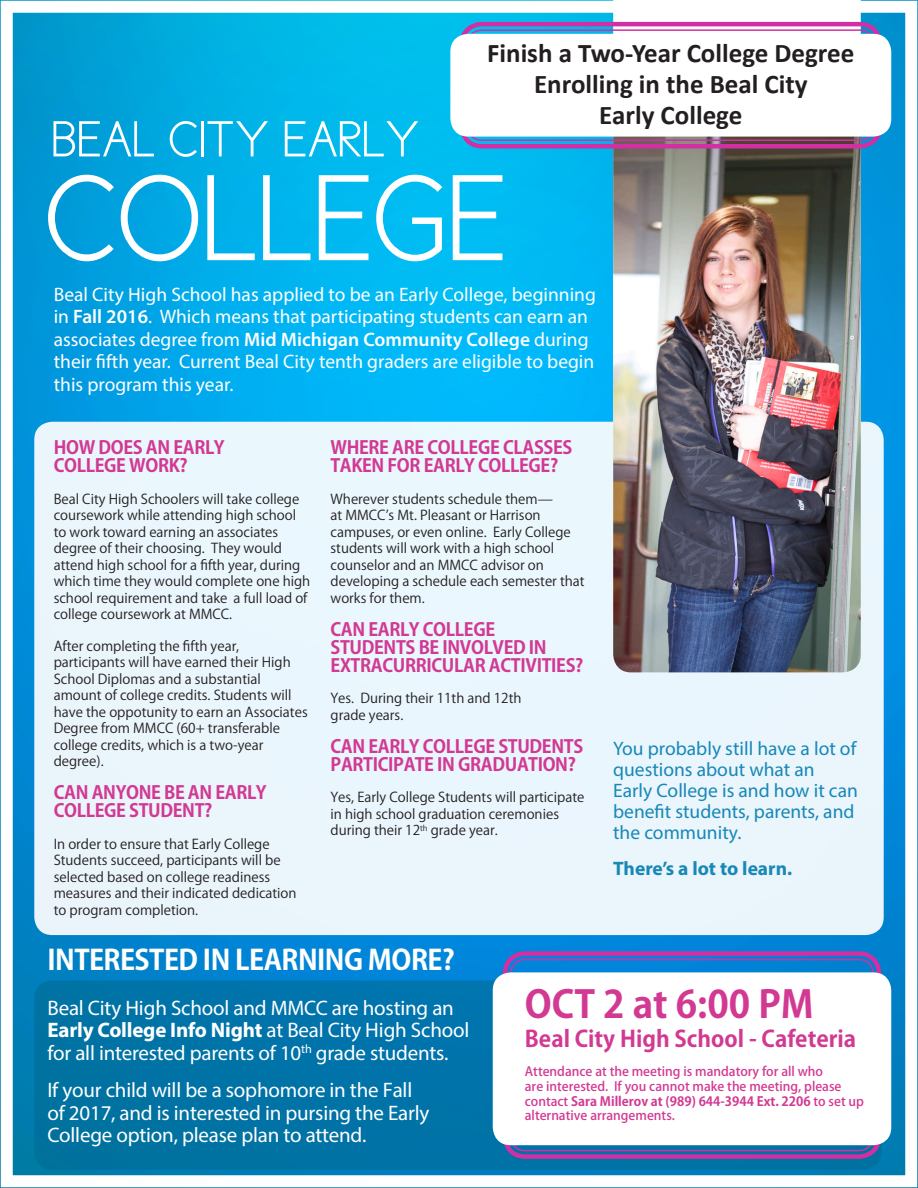
<style>
.page{position:relative;width:918px;height:1188px;background:#fff}
.page>*{position:absolute;margin:0;border:0;box-sizing:border-box;transform-origin:0 0}
.t1{font:123px "Cicle Semi";color:#fff}
.t2{font:51px "Cicle Semi";color:#fff}
.t3{font:700 37.5px "Koz Go Pro";color:#d23993}
.titleQ{font:700 27.75px "Koz Go Pro";letter-spacing:-.02em;color:#fff}
.t4{font:700 27px/31px "Calibri";color:#231f20;text-align:center}
.t5{font:700 22.5px "Koz Go Pro";color:#d23993}
.titleQ-2{font:21px/22.5px "Myriad Pro";letter-spacing:-.01em;color:#fff}
.t6{font:19.5px/22.4px "Myriad Pro";color:#fff}
.t7{font:19.5px/21px "Myriad Pro";color:#1888b7}
.t8{font:700 19.5px "Myriad Pro";color:#1888b7}
.titleQ-3{font:700 18px/18px "Koz Go Pro";letter-spacing:-.02em;color:#d23993}
.t9{font:13.5px/16.5px "Koz Go Pro";color:#231f20}
.t10{font:500 12.75px/14.7px "Koz Go Pro";color:#d23993}
.s1{font-weight:600}
.s2{font-weight:700}
</style>
<div class="page">
<img style="left:0;top:1px;width:918px;height:1187px">
<div style="left:34px;top:422px;width:850px;height:513px;background:#eaf6fd;border-radius:18px"></div>
<img style="left:613px;top:137px;width:248px;height:535px">
<div style="left:34px;top:980px;width:848px;height:190px;background:#0073a6;border-radius:18px"></div>
<div style="left:460px;top:22px;width:422px;height:126px;border:4px solid #d12fa3;border-radius:20px"></div>
<div style="left:467px;top:29px;width:408px;height:112px;border:2px solid #d12fa3;border-radius:14px"></div>
<div style="left:1px;top:1px;width:916px;height:1186px;border:12px solid #fff"></div>
<div style="left:450px;top:34px;width:441px;height:103px;background:#fff;border-radius:18px"></div>
<div style="left:503px;top:951px;width:378px;height:208px;border:4px solid #d12fa3;border-radius:20px"></div>
<div style="left:510px;top:959px;width:364px;height:192px;border:2px solid #d12fa3;border-radius:14px"></div>
<div style="left:493px;top:972px;width:398px;height:173px;background:#fff;border-radius:18px"></div>
<p class="t2" style="left:51px;top:112px;width:370px">BEAL CITY EARLY</p>
<p class="t4" style="left:487px;top:36px;width:369px">Finish a Two-Year College Degree<br>Enrolling in the Beal City<br>Early College</p>
<p class="t1" style="left:45px;top:154px;width:464px">COLLEGE</p>
<p class="t6" style="left:54px;top:283px;width:544px">Beal City High School has applied to be an Early College, beginning in <span class="s1">Fall 2016</span>. Which means that participating students can earn an associates degree from <span class="s1">Mid Michigan Community College</span> during their fifth year. Current Beal City tenth graders are eligible to begin this program this year.</p>
<p class="titleQ-3" style="left:54px;top:440px;width:172px">HOW DOES AN EARLY<br>COLLEGE WORK?</p>
<p class="t9" style="left:54px;top:491px;width:258px">Beal City High Schoolers will take college coursework while attending high school to work toward earning an associates degree of their choosing. They would attend high school for a fifth year, during which time they would complete one high school requirement and take a full load of college coursework at MMCC.</p>
<p class="t9" style="left:54px;top:638px;width:256px">After completing the fifth year, participants will have earned their High School Diplomas and a substantial amount of college credits. Students will have the oppotunity to earn an Associates Degree from MMCC (60+ transferable college credits, which is a two-year degree).</p>
<p class="titleQ-3" style="left:54px;top:785px;width:214px">CAN ANYONE BE AN EARLY<br>COLLEGE STUDENT?</p>
<p class="t9" style="left:54px;top:836px;width:244px">In order to ensure that Early College Students succeed, participants will be selected based on college readiness measures and their indicated dedication to program completion.</p>
<p class="titleQ-3" style="left:331px;top:440px;width:243px">WHERE ARE COLLEGE CLASSES<br>TAKEN FOR EARLY COLLEGE?</p>
<p class="t9" style="left:331px;top:491px;width:256px">Wherever students schedule them—<br>at MMCC’s Mt. Pleasant or Harrison campuses, or even online. Early College students will work with a high school counselor and an MMCC advisor on developing a schedule each semester that works for them.</p>
<p class="titleQ-3" style="left:331px;top:621px;width:254px">CAN EARLY COLLEGE<br>STUDENTS BE INVOLVED IN<br>EXTRACURRICULAR ACTIVITIES?</p>
<p class="t9" style="left:331px;top:690px;width:193px">Yes. During their 11th and 12th grade years.</p>
<p class="titleQ-3" style="left:331px;top:738px;width:254px">CAN EARLY COLLEGE STUDENTS<br>PARTICIPATE IN GRADUATION?</p>
<p class="t9" style="left:331px;top:789px;width:255px">Yes, Early College Students will participate in high school graduation ceremonies during their 12<sup>th</sup> grade year.</p>
<p class="t7" style="left:613px;top:737px;width:246px">You probably still have a lot of questions about what an<br>Early College is and how it can benefit students, parents, and the community.</p>
<p class="t8" style="left:613px;top:855px;width:180px">There’s a lot to learn.</p>
<p class="titleQ" style="left:48px;top:942px;width:409px">INTERESTED IN LEARNING MORE?</p>
<p class="titleQ-2" style="left:48px;top:996px;width:423px">Beal City High School and MMCC are hosting an<br><span class="s2">Early College Info Night</span> at Beal City High School for all interested parents of 10<sup>th</sup> grade students.</p>
<p class="titleQ-2" style="left:48px;top:1078px;width:383px">If your child will be a sophomore in the Fall of 2017, and is interested in pursing the Early<br>College option, please plan to attend.</p>
<p class="t3" style="left:525px;top:980px;width:290px">OCT 2 at 6:00 PM</p>
<p class="t5" style="left:525px;top:1024px;width:333px">Beal City High School - Cafeteria</p>
<p class="t10" style="left:525px;top:1065px;width:341px">Attendance at the meeting is mandatory for all who<br>are interested. If you cannot make the meeting, please contact <span class="s2">Sara Millerov at (989) 644-3944 Ext. 2206</span> to set up alternative arrangements.</p>
</div>
